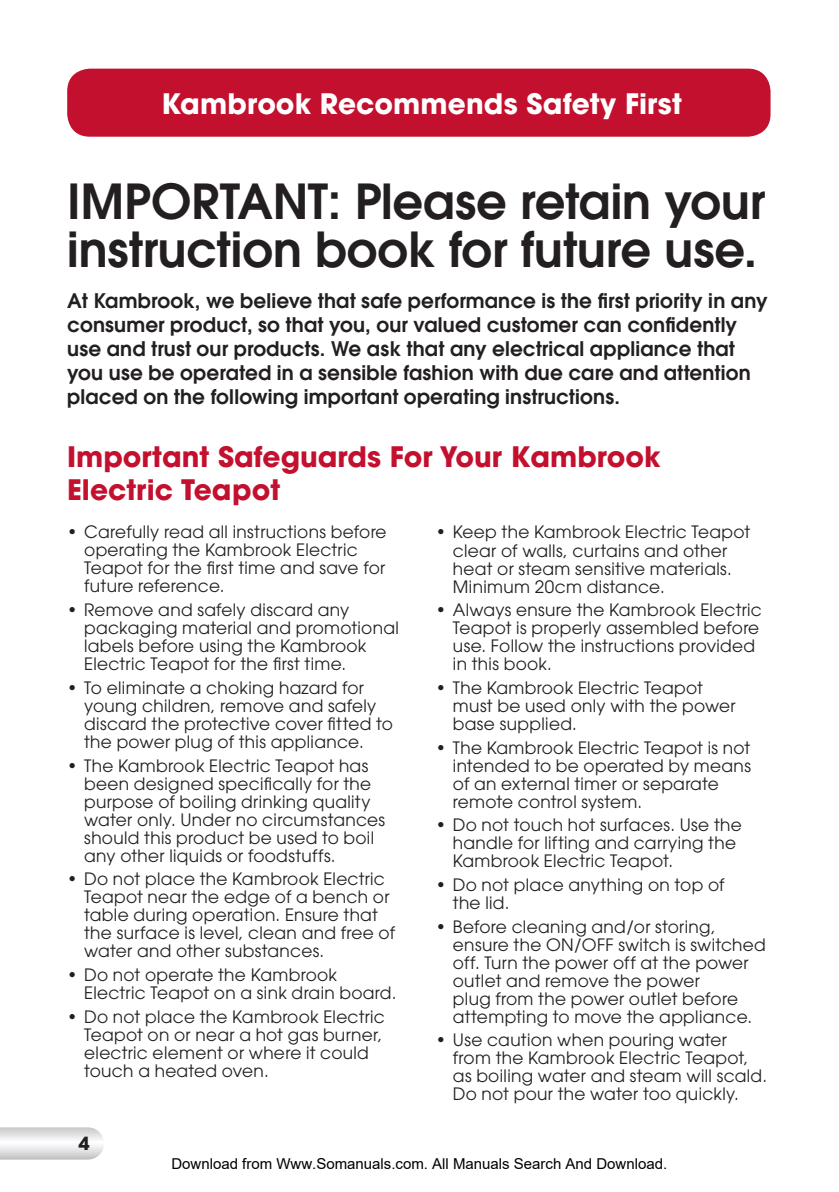
<style>
.page{position:relative;width:839px;height:1192px;background:#fff}
.page>*{position:absolute;margin:0;border:0;box-sizing:border-box;transform-origin:0 0}
.t1{font:600 48px/48px "Avant Garde";letter-spacing:-.005em;color:#231f20}
.t2{font:700 28px/33.6px "Avant Garde";color:#c3102f}
.t3{font:700 28px "Avant Garde";letter-spacing:.005em;color:#fff}
.t4{font:600 20px/24px "Avant Garde";letter-spacing:.01em;color:#231f20}
.t5{font:700 18px "Avant Garde";color:#231f20}
.t6{font:17px/18px "Avant Garde";letter-spacing:.02em;color:#231f20}
.t7{font:15px "Arial";color:#000}
</style>
<div class="page">
<svg style="left:0;top:1127px;width:103px;height:32px"></svg>
<div style="left:67px;top:69px;width:703px;height:68px;background:#c3102f;border-radius:23px"></div>
<h2 class="t3" style="left:161px;top:86px;width:522px">Kambrook Recommends Safety First</h2>
<h1 class="t1" style="left:67px;top:176px;width:699px">IMPORTANT: Please retain your instruction book for future use.</h1>
<p class="t4" style="left:67px;top:288px;width:702px">At Kambrook, we believe that safe performance is the first priority in any consumer product, so that you, our valued customer can confidently use and trust our products. We ask that any electrical appliance that you use be operated in a sensible fashion with due care and attention placed on the following important operating instructions.</p>
<h2 class="t2" style="left:67px;top:439px;width:595px">Important Safeguards For Your Kambrook<br>Electric Teapot</h2>
<p class="t6" style="left:84px;top:523px;width:304px;text-indent:-17px">• Carefully read all instructions before operating the Kambrook Electric<br>Teapot for the first time and save for future reference.</p>
<p class="t6" style="left:84px;top:601px;width:316px;text-indent:-17px">• Remove and safely discard any packaging material and promotional labels before using the Kambrook Electric Teapot for the first time.</p>
<p class="t6" style="left:84px;top:678px;width:310px;text-indent:-17px">• To eliminate a choking hazard for young children, remove and safely discard the protective cover fitted to the power plug of this appliance.</p>
<p class="t6" style="left:84px;top:756px;width:302px;text-indent:-17px">• The Kambrook Electric Teapot has been designed specifically for the purpose of boiling drinking quality water only. Under no circumstances should this product be used to boil any other liquids or foodstuffs.</p>
<p class="t6" style="left:84px;top:870px;width:312px;text-indent:-17px">• Do not place the Kambrook Electric Teapot near the edge of a bench or table during operation. Ensure that the surface is level, clean and free of water and other substances.</p>
<p class="t6" style="left:84px;top:965px;width:314px;text-indent:-17px">• Do not operate the Kambrook<br>Electric Teapot on a sink drain board.</p>
<p class="t6" style="left:84px;top:1007px;width:302px;text-indent:-17px">• Do not place the Kambrook Electric<br>Teapot on or near a hot gas burner, electric element or where it could touch a heated oven.</p>
<p class="t6" style="left:453px;top:523px;width:299px;text-indent:-17px">• Keep the Kambrook Electric Teapot clear of walls, curtains and other heat or steam sensitive materials.<br>Minimum 20cm distance.</p>
<p class="t6" style="left:453px;top:601px;width:310px;text-indent:-17px">• Always ensure the Kambrook Electric<br>Teapot is properly assembled before use. Follow the instructions provided in this book.</p>
<p class="t6" style="left:453px;top:678px;width:284px;text-indent:-17px">• The Kambrook Electric Teapot must be used only with the power base supplied.</p>
<p class="t6" style="left:453px;top:738px;width:299px;text-indent:-17px">• The Kambrook Electric Teapot is not intended to be operated by means of an external timer or separate remote control system.</p>
<p class="t6" style="left:453px;top:816px;width:290px;text-indent:-17px">• Do not touch hot surfaces. Use the handle for lifting and carrying the<br>Kambrook Electric Teapot.</p>
<p class="t6" style="left:453px;top:875px;width:273px;text-indent:-17px">• Do not place anything on top of the lid.</p>
<p class="t6" style="left:453px;top:917px;width:314px;text-indent:-17px">• Before cleaning and/or storing, ensure the ON/OFF switch is switched off. Turn the power off at the power outlet and remove the power<br>plug from the power outlet before attempting to move the appliance.</p>
<p class="t6" style="left:453px;top:1031px;width:316px;text-indent:-17px">• Use caution when pouring water from the Kambrook Electric Teapot, as boiling water and steam will scald.<br>Do not pour the water too quickly.</p>
<p class="t5" style="left:79px;top:1131px;width:13px">4</p>
<p class="t7" style="left:171px;top:1155px;width:497px">Download from Www.Somanuals.com. All Manuals Search And Download.</p>
</div>
